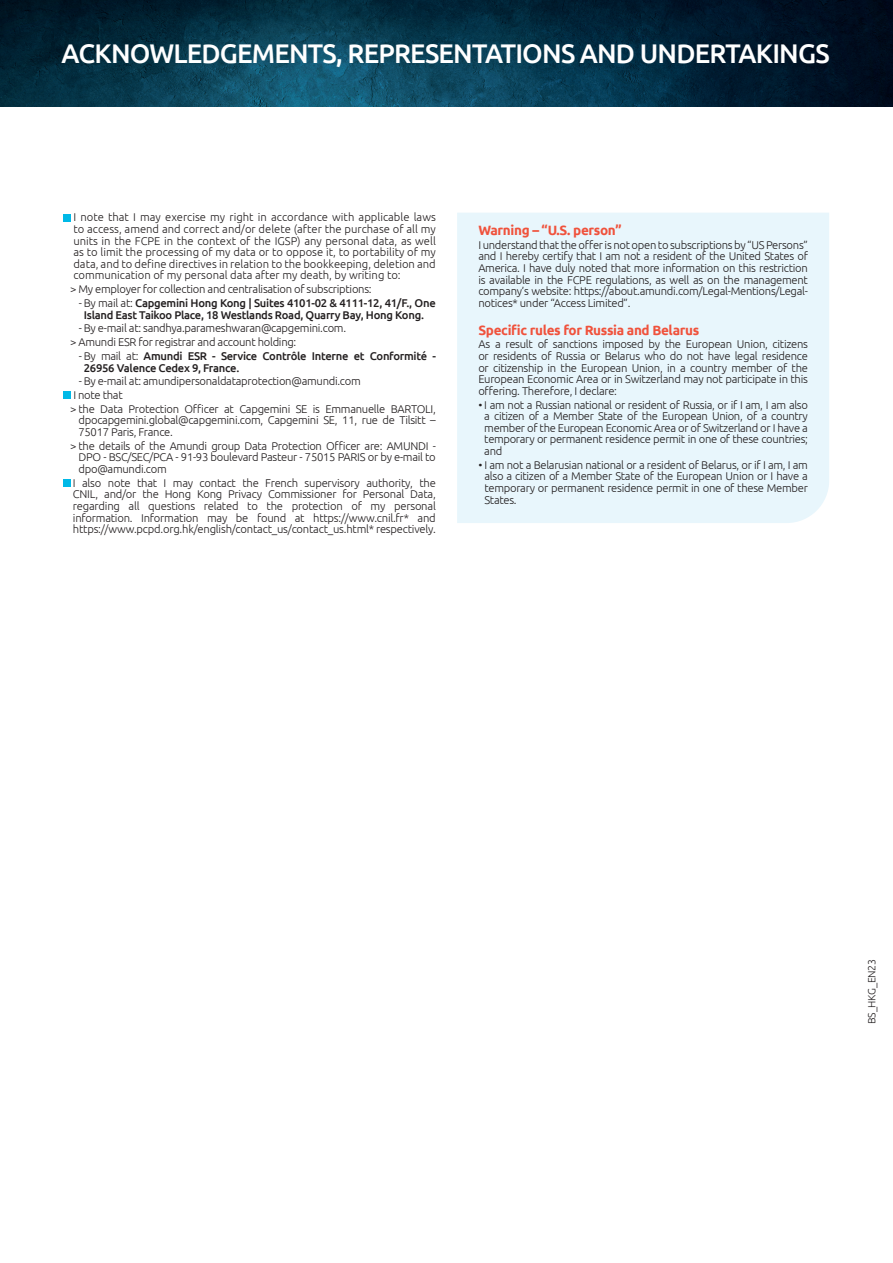
<style>
.page{position:relative;width:893px;height:1263px;background:#fff}
.page>*{position:absolute;margin:0;border:0;box-sizing:border-box;transform-origin:0 0}
.t1{font:500 27px "Ubuntu";letter-spacing:-.03em;color:#fff}
.t2{font:700 13.5px "Ubuntu";letter-spacing:-.025em;color:#f0523c}
.t3{font:300 11.25px/11.7px "Ubuntu";letter-spacing:-.025em;color:#231f20;text-align:justify}
.t4{font:500 11.25px/11.7px "Ubuntu";letter-spacing:-.025em;color:#231f20;text-align:center}
.t5{font:300 10.5px "Ubuntu";letter-spacing:-.025em;color:#231f20}
.s1{font-weight:300}
</style>
<div class="page">
<img style="left:0;top:0;width:893px;height:106px">
<div style="left:457px;top:213px;width:372px;height:310px;background:#e8f6fc"></div>
<div style="left:64px;top:214px;width:7px;height:7px;background:#00b9e7"></div>
<div style="left:64px;top:392px;width:7px;height:7px;background:#00b9e7"></div>
<div style="left:64px;top:480px;width:7px;height:7px;background:#00b9e7"></div>
<p class="t1" style="left:62px;top:37px;width:769px">ACKNOWLEDGEMENTS, REPRESENTATIONS AND UNDERTAKINGS</p>
<p class="t3" style="left:73px;top:211px;width:364px">I note that I may exercise my right in accordance with applicable laws to access, amend and correct and/or delete (after the purchase of all my units in the FCPE in the context of the IGSP) any personal data, as well as to limit the processing of my data or to oppose it, to portability of my data, and to define directives in relation to the bookkeeping, deletion and communication of my personal data after my death, by writing to:</p>
<p class="t3" style="left:70px;top:283px;width:303px">&gt; My employer for collection and centralisation of subscriptions:</p>
<p class="t4" style="left:79px;top:297px;width:359px"><span class="s1">- By mail at:</span> Capgemini Hong Kong | Suites 4101-02 &amp; 4111-12, 41/F., One<br>Island East Taikoo Place, 18 Westlands Road, Quarry Bay, Hong Kong.</p>
<p class="t3" style="left:79px;top:322px;width:269px">- By e-mail at: sandhya.parameshwaran@capgemini.com.</p>
<p class="t3" style="left:70px;top:336px;width:228px">&gt; Amundi ESR for registrar and account holding:</p>
<p class="t4" style="left:84px;top:350px;width:354px;text-align:left;text-indent:-5px"><span class="s1">- By mail at:</span> Amundi ESR - Service Contrôle Interne et Conformité -<br>26956 Valence Cedex 9, France.</p>
<p class="t3" style="left:79px;top:375px;width:284px">- By e-mail at: amundipersonaldataprotection@amundi.com</p>
<p class="t3" style="left:73px;top:389px;width:51px">I note that</p>
<p class="t3" style="left:79px;top:403px;width:359px;text-indent:-8px">&gt; the Data Protection Officer at Capgemini SE is Emmanuelle BARTOLI, dpocapgemini.global@capgemini.com, Capgemini SE, 11, rue de Tilsitt – 75017 Paris, France.</p>
<p class="t3" style="left:79px;top:440px;width:359px;text-indent:-8px">&gt; the details of the Amundi group Data Protection Officer are: AMUNDI - DPO - BSC/SEC/PCA - 91-93 boulevard Pasteur - 75015 PARIS or by e-mail to dpo@amundi.com</p>
<p class="t3" style="left:73px;top:477px;width:364px">I also note that I may contact the French supervisory authority, the CNIL, and/or the Hong Kong Privacy Commissioner for Personal Data, regarding all questions related to the protection of my personal information. Information may be found at https://www.cnil.fr* and https://www.pcpd.org.hk/english/contact_us/contact_us.html* respectively.</p>
<p class="t2" style="left:478px;top:222px;width:145px">Warning – “U.S. person”</p>
<p class="t3" style="left:478px;top:239px;width:331px">I understand that the offer is not open to subscriptions by “US Persons” and I hereby certify that I am not a resident of the United States of America. I have duly noted that more information on this restriction is available in the FCPE regulations, as well as on the management company’s website: https://about.amundi.com/Legal-Mentions/Legal&shy;notices* under “Access Limited”.</p>
<p class="t2" style="left:478px;top:321px;width:223px">Specific rules for Russia and Belarus</p>
<p class="t3" style="left:478px;top:338px;width:331px">As a result of sanctions imposed by the European Union, citizens or residents of Russia or Belarus who do not have legal residence or citizenship in the European Union, in a country member of the European Economic Area or in Switzerland may not participate in this offering. Therefore, I declare:</p>
<p class="t3" style="left:484px;top:398px;width:325px;text-indent:-6px">• I am not a Russian national or resident of Russia, or if I am, I am also a citizen of a Member State of the European Union, of a country member of the European Economic Area or of Switzerland or I have a temporary or permanent residence permit in one of these countries; and</p>
<p class="t3" style="left:484px;top:459px;width:325px;text-indent:-6px">• I am not a Belarusian national or a resident of Belarus, or if I am, I am also a citizen of a Member State of the European Union or I have a temporary or permanent residence permit in one of these Member States.</p>
<p class="t5" style="left:865px;top:1024px;width:67px;rotate:-90deg">BS_HKG_EN23</p>
</div>
